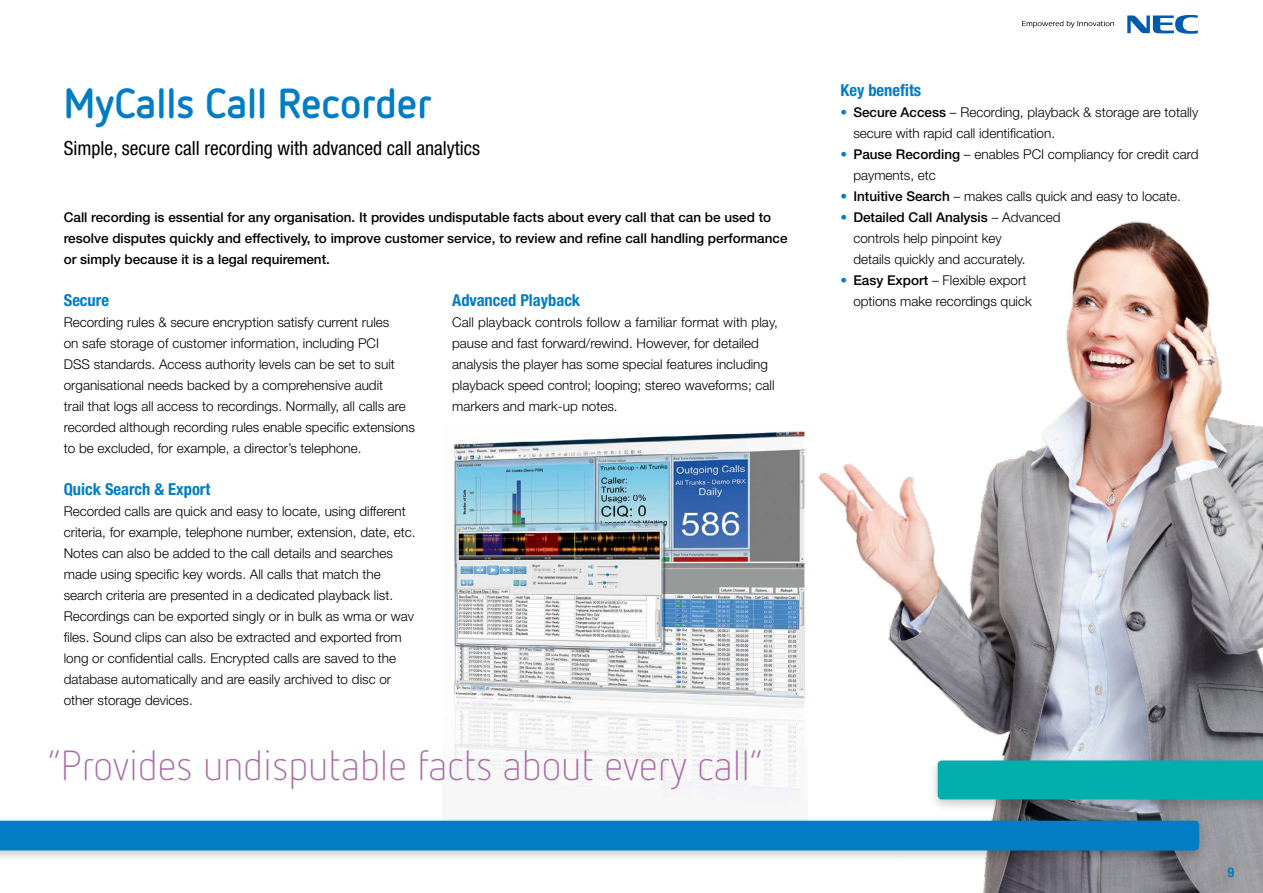
<style>
.page{position:relative;width:1263px;height:893px;background:#fff}
.page>*{position:absolute;margin:0;border:0;box-sizing:border-box;transform-origin:0 0}
.t1{font:300 42px "Netto OT";color:#a96fa9}
.t2{font:700 42px "Netto OT";color:#007dc5}
.t3{font:condensed 19.5px "Helvetica Neue LT Pro";color:#000}
.t4{font:700 condensed 16.5px "Helvetica Neue LT Pro";color:#007dc5}
.t5{font:300 13.5px/21px "Helvetica Neue LT Pro";color:#000}
.t6{font:500 13.5px/21px "Helvetica Neue LT Pro";color:#000}
.t7{font:700 condensed 13.5px "Helvetica Neue LT Pro";color:#007dc5}
.s1{color:#007dc5}
.s2{font-weight:500}
</style>
<div class="page">
<img style="left:450px;top:431px;width:355px;height:370px">
<img style="left:818px;top:221px;width:445px;height:672px">
<div style="left:0;top:816px;width:1208px;height:48px;background:#000;opacity:.2"></div>
<div style="left:0;top:821px;width:1199px;height:29px;background:#007dc5"></div>
<div style="left:929px;top:756px;width:334px;height:57px;background:#000;opacity:.2"></div>
<div style="left:938px;top:760px;width:325px;height:39px;background:#00afad"></div>
<svg style="left:1022px;top:21px;width:92px;height:7px"></svg>
<svg style="left:1127px;top:15px;width:71px;height:19px"></svg>
<h1 class="t2" style="left:64px;top:76px;width:370px">MyCalls Call Recorder</h1>
<h2 class="t3" style="left:64px;top:137px;width:418px">Simple, secure call recording with advanced call analytics</h2>
<p class="t6" style="left:64px;top:207px;width:725px">Call recording is essential for any organisation. It provides undisputable facts about every call that can be used to resolve disputes quickly and effectively, to improve customer service, to review and refine call handling performance or simply because it is a legal requirement.</p>
<p class="t4" style="left:64px;top:290px;width:47px">Secure</p>
<p class="t5" style="left:64px;top:311px;width:353px">Recording rules &amp; secure encryption satisfy current rules<br>on safe storage of customer information, including PCI<br>DSS standards. Access authority levels can be set to suit organisational needs backed by a comprehensive audit<br>trail that logs all access to recordings. Normally, all calls are recorded although recording rules enable specific extensions to be excluded, for example, a director’s telephone.</p>
<p class="t4" style="left:64px;top:479px;width:148px">Quick Search &amp; Export</p>
<p class="t5" style="left:64px;top:500px;width:353px">Recorded calls are quick and easy to locate, using different criteria, for example, telephone number, extension, date, etc.<br>Notes can also be added to the call details and searches made using specific key words. All calls that match the search criteria are presented in a dedicated playback list.<br>Recordings can be exported singly or in bulk as wma or wav files. Sound clips can also be extracted and exported from long or confidential calls. Encrypted calls are saved to the database automatically and are easily archived to disc or other storage devices.</p>
<p class="t4" style="left:452px;top:290px;width:130px">Advanced Playback</p>
<p class="t5" style="left:452px;top:311px;width:327px">Call playback controls follow a familiar format with play, pause and fast forward/rewind. However, for detailed analysis the player has some special features including playback speed control; looping; stereo waveforms; call markers and mark-up notes.</p>
<h1 class="t1" style="left:47px;top:739px;width:718px">“Provides undisputable facts about every call”</h1>
<p class="t4" style="left:840px;top:80px;width:82px">Key benefits</p>
<p class="t5" style="left:853px;top:101px;width:346px;text-indent:-13px"><span class="s1">•</span> <span class="s2">Secure Access</span> – Recording, playback &amp; storage are totally secure with rapid call identification.</p>
<p class="t5" style="left:853px;top:143px;width:347px;text-indent:-13px"><span class="s1">•</span> <span class="s2">Pause Recording</span> – enables PCI compliancy for credit card payments, etc</p>
<p class="t5" style="left:840px;top:185px;width:342px"><span class="s1">•</span> <span class="s2">Intuitive Search</span> – makes calls quick and easy to locate.</p>
<p class="t5" style="left:853px;top:206px;width:209px;text-indent:-13px"><span class="s1">•</span> <span class="s2">Detailed Call Analysis</span> – Advanced controls help pinpoint key<br>details quickly and accurately.</p>
<p class="t5" style="left:853px;top:269px;width:180px;text-indent:-13px"><span class="s1">•</span> <span class="s2">Easy Export</span> – Flexible export options make recordings quick</p>
<p class="t7" style="left:1228px;top:864px;width:8px">9</p>
</div>
